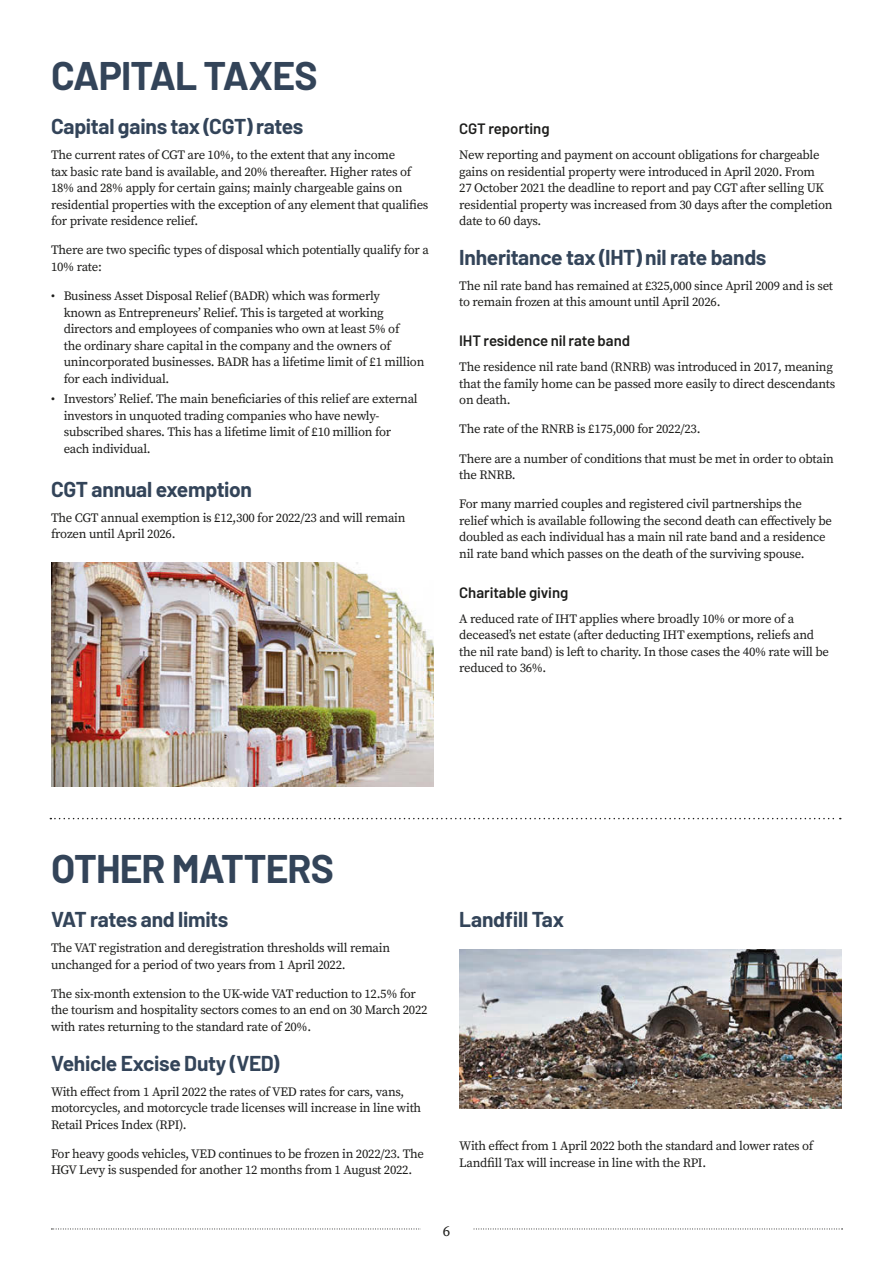
<style>
.page{position:relative;width:893px;height:1263px;background:#fff}
.page>*{position:absolute;margin:0;border:0;box-sizing:border-box;transform-origin:0 0}
.t1{font:700 39px "Barlow";letter-spacing:-.02em;color:#334459}
.t2{font:700 21px "Barlow";letter-spacing:-.015em;color:#334459}
.t3{font:600 15px "Barlow";letter-spacing:-.005em;color:#1d1d1b}
.t4{font:15px "Source Serif Pro";color:#1d1d1b}
.t5{font:12.75px/16.5px "Source Serif Pro";letter-spacing:-.02em;color:#1d1d1b}
</style>
<div class="page">
<svg style="left:51px;top:1228px;width:792px;height:1px"></svg>
<div style="left:421px;top:1208px;width:51px;height:42px;background:#fff"></div>
<svg style="left:50px;top:818px;width:791px;height:1px"></svg>
<img style="left:459px;top:950px;width:383px;height:158px">
<img style="left:51px;top:562px;width:383px;height:224px">
<h1 class="t1" style="left:51px;top:47px;width:268px">CAPITAL TAXES</h1>
<h2 class="t2" style="left:51px;top:111px;width:254px">Capital gains tax (CGT) rates</h2>
<p class="t5" style="left:51px;top:147px;width:379px">The current rates of CGT are 10%, to the extent that any income<br>tax basic rate band is available, and 20% thereafter. Higher rates of 18% and 28% apply for certain gains; mainly chargeable gains on residential properties with the exception of any element that qualifies for private residence relief.</p>
<p class="t5" style="left:51px;top:242px;width:379px">There are two specific types of disposal which potentially qualify for a<br>10% rate:</p>
<p class="t5" style="left:64px;top:288px;width:362px;text-indent:-13px">• Business Asset Disposal Relief (BADR) which was formerly<br>known as Entrepreneurs’ Relief. This is targeted at working directors and employees of companies who own at least 5% of<br>the ordinary share capital in the company and the owners of unincorporated businesses. BADR has a lifetime limit of £1 million for each individual.</p>
<p class="t5" style="left:64px;top:391px;width:355px;text-indent:-13px">• Investors’ Relief. The main beneficiaries of this relief are external investors in unquoted trading companies who have newly&shy;subscribed shares. This has a lifetime limit of £10 million for each individual.</p>
<h2 class="t2" style="left:51px;top:474px;width:203px">CGT annual exemption</h2>
<p class="t5" style="left:51px;top:509px;width:356px">The CGT annual exemption is £12,300 for 2022/23 and will remain frozen until April 2026.</p>
<p class="t3" style="left:459px;top:118px;width:92px">CGT reporting</p>
<p class="t5" style="left:459px;top:147px;width:375px">New reporting and payment on account obligations for chargeable gains on residential property were introduced in April 2020. From<br>27 October 2021 the deadline to report and pay CGT after selling UK residential property was increased from 30 days after the completion date to 60 days.</p>
<h2 class="t2" style="left:459px;top:242px;width:309px">Inheritance tax (IHT) nil rate bands</h2>
<p class="t5" style="left:459px;top:277px;width:375px">The nil rate band has remained at £325,000 since April 2009 and is set to remain frozen at this amount until April 2026.</p>
<p class="t3" style="left:459px;top:330px;width:172px">IHT residence nil rate band</p>
<p class="t5" style="left:459px;top:359px;width:377px">The residence nil rate band (RNRB) was introduced in 2017, meaning that the family home can be passed more easily to direct descendants on death.</p>
<p class="t5" style="left:459px;top:421px;width:243px">The rate of the RNRB is £175,000 for 2022/23.</p>
<p class="t5" style="left:459px;top:450px;width:376px">There are a number of conditions that must be met in order to obtain the RNRB.</p>
<p class="t5" style="left:459px;top:496px;width:374px">For many married couples and registered civil partnerships the relief which is available following the second death can effectively be doubled as each individual has a main nil rate band and a residence nil rate band which passes on the death of the surviving spouse.</p>
<p class="t3" style="left:459px;top:581px;width:111px">Charitable giving</p>
<p class="t5" style="left:459px;top:610px;width:371px">A reduced rate of IHT applies where broadly 10% or more of a deceased’s net estate (after deducting IHT exemptions, reliefs and the nil rate band) is left to charity. In those cases the 40% rate will be reduced to 36%.</p>
<h1 class="t1" style="left:51px;top:840px;width:284px">OTHER MATTERS</h1>
<h2 class="t2" style="left:51px;top:904px;width:179px">VAT rates and limits</h2>
<p class="t5" style="left:51px;top:940px;width:341px">The VAT registration and deregistration thresholds will remain unchanged for a period of two years from 1 April 2022.</p>
<p class="t5" style="left:51px;top:985px;width:378px">The six-month extension to the UK-wide VAT reduction to 12.5% for the tourism and hospitality sectors comes to an end on 30 March 2022 with rates returning to the standard rate of 20%.</p>
<h2 class="t2" style="left:51px;top:1047px;width:230px">Vehicle Excise Duty (VED)</h2>
<p class="t5" style="left:51px;top:1083px;width:372px">With effect from 1 April 2022 the rates of VED rates for cars, vans, motorcycles, and motorcycle trade licenses will increase in line with<br>Retail Prices Index (RPI).</p>
<p class="t5" style="left:51px;top:1145px;width:374px">For heavy goods vehicles, VED continues to be frozen in 2022/23. The<br>HGV Levy is suspended for another 12 months from 1 August 2022.</p>
<h2 class="t2" style="left:459px;top:904px;width:106px">Landfill Tax</h2>
<p class="t5" style="left:459px;top:1138px;width:356px">With effect from 1 April 2022 both the standard and lower rates of<br>Landfill Tax will increase in line with the RPI.</p>
<p class="t4" style="left:443px;top:1221px;width:9px">6</p>
</div>
